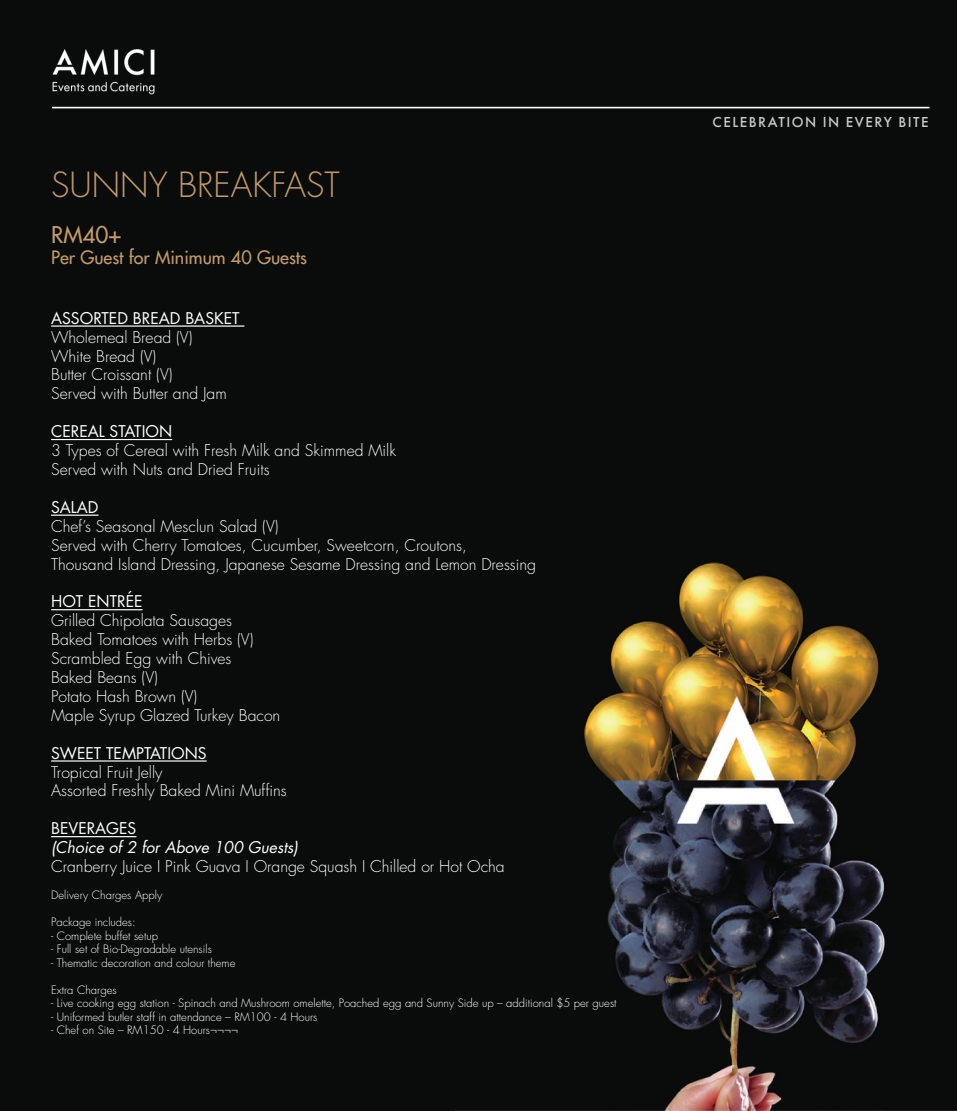
<style>
.page{position:relative;width:957px;height:1111px;background:#fff}
.page>*{position:absolute;margin:0;border:0;box-sizing:border-box;transform-origin:0 0}
.t1{font:300 33.75px "Futura";color:#c39a6b}
.t2{font:22.5px "Futura";color:#c39a6b}
.t3{font:18px "Futura";color:#c39a6b}
.t4{font:300 15.75px/18.9px "Futura";color:#fff}
.t5{font:15.75px "Futura";color:#fff}
.t6{font:italic 15.75px "Futura";color:#fff}
.t7{font:500 15.08px "Futura PT";letter-spacing:.1em;color:#c9cacc}
.t8{font:300 11.25px "Futura";color:#fff}
</style>
<div class="page">
<div style="left:0;top:0;width:957px;height:1110px;background:#0a0c0b"></div>
<img style="left:584px;top:562px;width:301px;height:548px">
<hr style="left:51px;top:325px;width:193px;height:1px;background:#fff">
<hr style="left:51px;top:439px;width:121px;height:1px;background:#fff">
<hr style="left:51px;top:514px;width:48px;height:1px;background:#fff">
<hr style="left:51px;top:609px;width:92px;height:1px;background:#fff">
<hr style="left:51px;top:760px;width:156px;height:1px;background:#fff">
<hr style="left:51px;top:836px;width:85px;height:1px;background:#fff">
<img style="left:52px;top:49px;width:103px;height:45px">
<hr style="left:52px;top:107px;width:877px;height:1px;background:#fff">
<h1 class="t1" style="left:51px;top:163px;width:290px">SUNNY BREAKFAST</h1>
<h2 class="t2" style="left:51px;top:220px;width:72px">RM40+</h2>
<p class="t3" style="left:51px;top:246px;width:257px">Per Guest for Minimum 40 Guests</p>
<p class="t5" style="left:51px;top:307px;width:190px">ASSORTED BREAD BASKET</p>
<p class="t4" style="left:51px;top:327px;width:177px">Wholemeal Bread (V)<br>White Bread (V)<br>Butter Croissant (V)<br>Served with Butter and Jam</p>
<p class="t5" style="left:51px;top:420px;width:122px">CEREAL STATION</p>
<p class="t4" style="left:51px;top:441px;width:346px">3 Types of Cereal with Fresh Milk and Skimmed Milk<br>Served with Nuts and Dried Fruits</p>
<p class="t5" style="left:51px;top:496px;width:49px">SALAD</p>
<p class="t4" style="left:51px;top:516px;width:486px">Chef’s Seasonal Mesclun Salad (V)<br>Served with Cherry Tomatoes, Cucumber, Sweetcorn, Croutons,<br>Thousand Island Dressing, Japanese Sesame Dressing and Lemon Dressing</p>
<p class="t5" style="left:51px;top:590px;width:93px">HOT ENTRÉE</p>
<p class="t4" style="left:51px;top:611px;width:231px">Grilled Chipolata Sausages<br>Baked Tomatoes with Herbs (V)<br>Scrambled Egg with Chives<br>Baked Beans (V)<br>Potato Hash Brown (V)<br>Maple Syrup Glazed Turkey Bacon</p>
<p class="t5" style="left:51px;top:742px;width:157px">SWEET TEMPTATIONS</p>
<p class="t4" style="left:51px;top:762px;width:237px">Tropical Fruit Jelly<br>Assorted Freshly Baked Mini Muffins</p>
<p class="t5" style="left:51px;top:817px;width:87px">BEVERAGES</p>
<p class="t6" style="left:51px;top:836px;width:248px">(Choice of 2 for Above 100 Guests)</p>
<p class="t4" style="left:51px;top:857px;width:455px">Cranberry Juice I Pink Guava I Orange Squash I Chilled or Hot Ocha</p>
<p class="t8" style="left:51px;top:887px;width:113px">Delivery Charges Apply</p>
<p class="t8" style="left:51px;top:914px;width:86px">Package includes:</p>
<p class="t8" style="left:51px;top:928px;width:108px">- Complete buffet setup</p>
<p class="t8" style="left:51px;top:941px;width:162px">- Full set of Bio-Degradable utensils</p>
<p class="t8" style="left:51px;top:955px;width:186px">- Thematic decoration and colour theme</p>
<p class="t8" style="left:51px;top:982px;width:67px">Extra Charges</p>
<p class="t8" style="left:51px;top:995px;width:567px">- Live cooking egg station - Spinach and Mushroom omelette, Poached egg and Sunny Side up – additional $5 per guest</p>
<p class="t8" style="left:51px;top:1009px;width:268px">- Uniformed butler staff in attendance – RM100 - 4 Hours</p>
<p class="t8" style="left:51px;top:1022px;width:188px">- Chef on Site – RM150 - 4 Hours¬¬¬¬</p>
<p class="t7" style="left:712px;top:113px;width:217px">CELEBRATION IN EVERY BITE</p>
</div>
